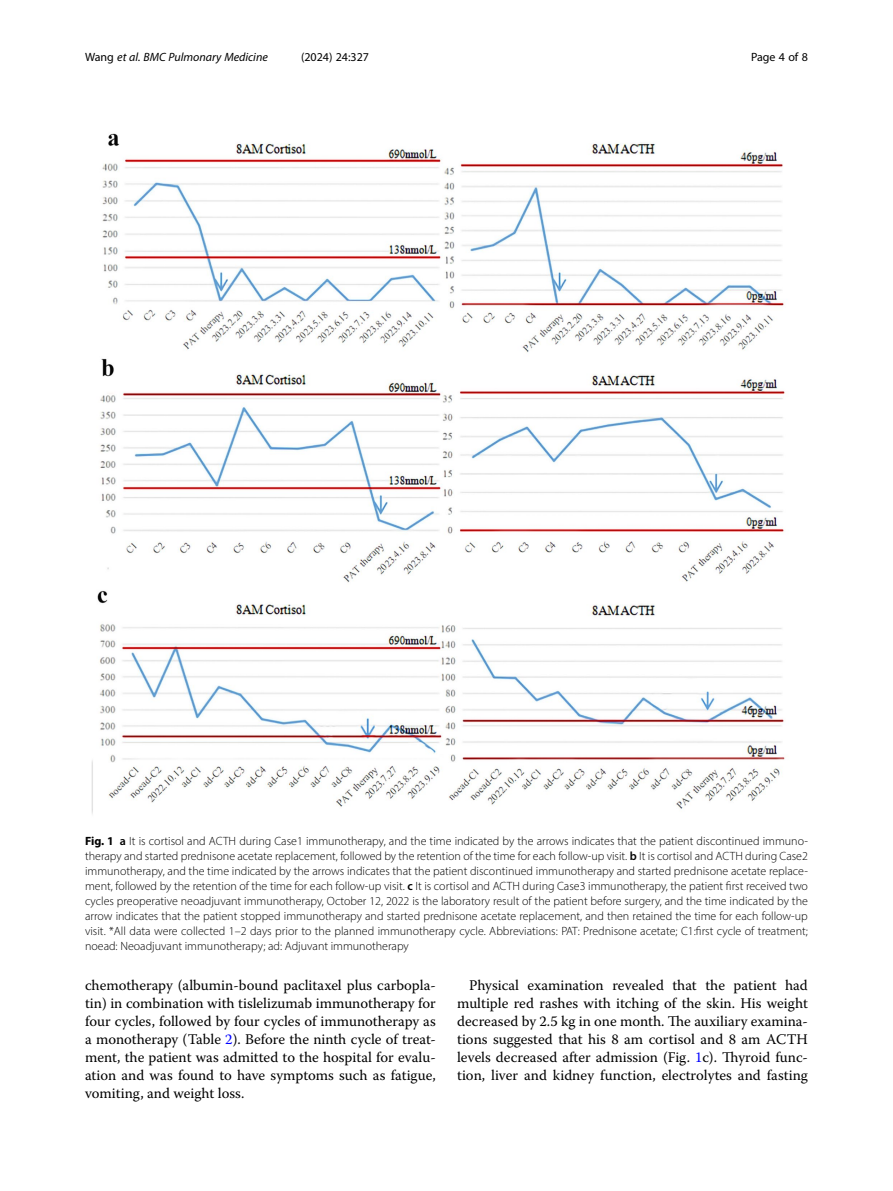
<style>
.page{position:relative;width:893px;height:1191px;background:#fff}
.page>*{position:absolute;margin:0;border:0;box-sizing:border-box;transform-origin:0 0}
.Body_Text{font:14.7px/18px "Warnock Pro";color:#000;text-align:justify}
.Body_Text_Indent{font:14.7px/18px "Warnock Pro";color:#000;text-align:justify}
.Figure_Caption{font:300 12px/15px "Myriad Pro";color:#000;text-align:justify}
.t1{font:italic 12px "Myriad Pro";color:#000}
.t2{font:12px "Myriad Pro";color:#000}
.s1{font-style:normal}
.s2{font-weight:700}
.s3{font-weight:600}
.s4{color:#00f}
</style>
<div class="page">
<img style="left:91px;top:133px;width:694px;height:681px">
<p class="t1" style="left:85px;top:50px;width:184px"><span class="s1">Wang</span> et al. BMC Pulmonary Medicine</p>
<p class="t2" style="left:301px;top:50px;width:70px">(2024) 24:327</p>
<p class="t2" style="left:751px;top:50px;width:58px">Page 4 of 8</p>
<p class="Figure_Caption" style="left:85px;top:833px;width:724px"><span class="s2">Fig. 1</span> <span class="s3">a</span> It is cortisol and ACTH during Case1 immunotherapy, and the time indicated by the arrows indicates that the patient discontinued immuno&shy;therapy and started prednisone acetate replacement, followed by the retention of the time for each follow-up visit. <span class="s3">b</span> It is cortisol and ACTH during Case2 immunotherapy, and the time indicated by the arrows indicates that the patient discontinued immunotherapy and started prednisone acetate replace&shy;ment, followed by the retention of the time for each follow-up visit. <span class="s3">c</span> It is cortisol and ACTH during Case3 immunotherapy, the patient first received two cycles preoperative neoadjuvant immunotherapy, October 12, 2022 is the laboratory result of the patient before surgery, and the time indicated by the arrow indicates that the patient stopped immunotherapy and started prednisone acetate replacement, and then retained the time for each follow-up visit. *All data were collected 1–2 days prior to the planned immunotherapy cycle. Abbreviations: PAT: Prednisone acetate; C1:first cycle of treatment; noead: Neoadjuvant immunotherapy; ad: Adjuvant immunotherapy</p>
<p class="Body_Text" style="left:85px;top:976px;width:352px">chemotherapy (albumin-bound paclitaxel plus carbopla&shy;tin) in combination with tislelizumab immunotherapy for four cycles, followed by four cycles of immunotherapy as a monotherapy (Table <span class="s4">2</span>). Before the ninth cycle of treat&shy;ment, the patient was admitted to the hospital for evalu&shy;ation and was found to have symptoms such as fatigue, vomiting, and weight loss.</p>
<p class="Body_Text_Indent" style="left:457px;top:976px;width:352px;text-indent:12px">Physical examination revealed that the patient had multiple red rashes with itching of the skin. His weight decreased by 2.5 kg in one month. The auxiliary examina&shy;tions suggested that his 8 am cortisol and 8 am ACTH levels decreased after admission (Fig. <span class="s4">1</span>c). Thyroid func&shy;tion, liver and kidney function, electrolytes and fasting</p>
</div>
